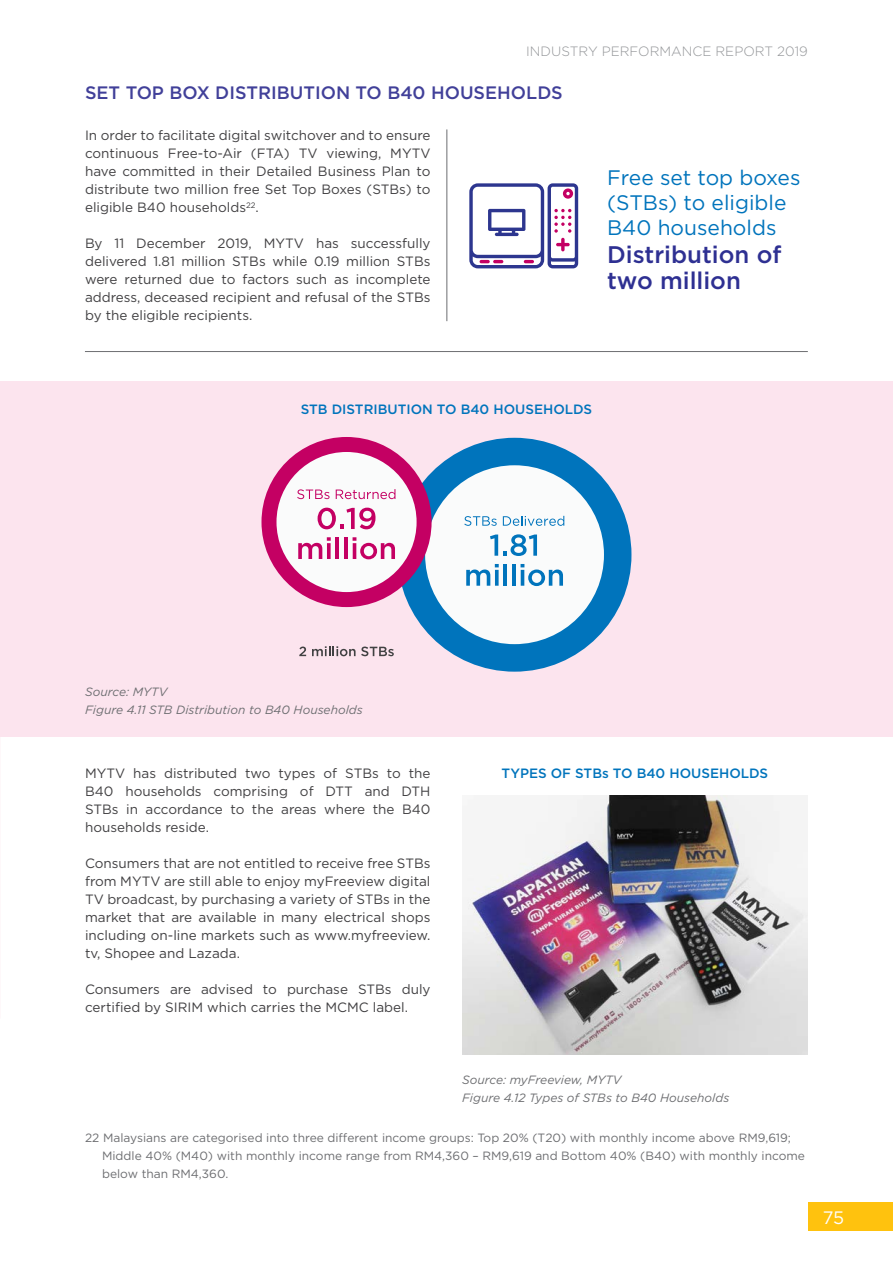
<style>
.page{position:relative;width:893px;height:1263px;background:#fff}
.page>*{position:absolute;margin:0;border:0;box-sizing:border-box;transform-origin:0 0}
.t1{font:500 24px/25.5px "Gotham";color:#2e3092}
.t2{font:21px/25.2px "Gotham";color:#0074bc}
.t3{font:500 18px "Gotham";color:#414099}
.t4{font:18px "Gotham";color:#fff}
.t5{font:13.5px/18px "Gotham";color:#414042;text-align:justify}
.t6{font:500 13.5px "Gotham";color:#0074bc}
.t7{font:300 13.5px "Gotham";color:#939598}
.t8{font:12px/18px "Gotham";color:#6d6e71}
.t9{font:italic 12px/18px "Gotham";color:#6d6e71}
</style>
<div class="page">
<div style="left:1px;top:381px;width:892px;height:356px;background:#fce4ee"></div>
<img style="left:462px;top:795px;width:346px;height:260px">
<hr style="left:446px;top:129px;width:1px;height:192px;background:#6d6e71">
<svg style="left:469px;top:183px;width:109px;height:85px"></svg>
<hr style="left:85px;top:351px;width:723px;height:1px;background:#6d6e71">
<svg style="left:299px;top:646px;width:7px;height:10px"></svg>
<svg style="left:312px;top:646px;width:82px;height:10px"></svg>
<svg style="left:410px;top:438px;width:221px;height:234px"></svg>
<svg style="left:464px;top:516px;width:33px;height:10px"></svg>
<svg style="left:503px;top:516px;width:61px;height:10px"></svg>
<svg style="left:490px;top:534px;width:47px;height:22px"></svg>
<svg style="left:466px;top:564px;width:33px;height:22px"></svg>
<hr style="left:504px;top:564px;width:3px;height:22px;background:#0074bc">
<hr style="left:512px;top:564px;width:4px;height:22px;background:#0074bc">
<svg style="left:521px;top:564px;width:42px;height:22px"></svg>
<svg style="left:261px;top:437px;width:171px;height:170px"></svg>
<div style="left:808px;top:1203px;width:85px;height:28px;background:#ffc20e"></div>
<p class="t7" style="left:526px;top:43px;width:283px">INDUSTRY PERFORMANCE REPORT 2019</p>
<h3 class="t3" style="left:85px;top:81px;width:479px">SET TOP BOX DISTRIBUTION TO B40 HOUSEHOLDS</h3>
<p class="t5" style="left:85px;top:126px;width:347px">In order to facilitate digital switchover and to ensure continuous Free-to-Air (FTA) TV viewing, MYTV have committed in their Detailed Business Plan to distribute two million free Set Top Boxes (STBs) to eligible B40 households<sup>22</sup>.</p>
<p class="t5" style="left:85px;top:234px;width:347px">By 11 December 2019, MYTV has successfully delivered 1.81 million STBs while 0.19 million STBs were returned due to factors such as incomplete address, deceased recipient and refusal of the STBs by the eligible recipients.</p>
<h2 class="t2" style="left:607px;top:164px;width:195px">Free set top boxes (STBs) to eligible<br>B40 households</h2>
<h1 class="t1" style="left:607px;top:242px;width:176px">Distribution of two million</h1>
<p class="t6" style="left:301px;top:401px;width:293px">STB DISTRIBUTION TO B40 HOUSEHOLDS</p>
<p class="t9" style="left:85px;top:683px;width:279px">Source: MYTV<br>Figure 4.11 STB Distribution to B40 Households</p>
<p class="t5" style="left:85px;top:763px;width:347px">MYTV has distributed two types of STBs to the B40 households comprising of DTT and DTH STBs in accordance to the areas where the B40 households reside.</p>
<p class="t5" style="left:85px;top:853px;width:347px">Consumers that are not entitled to receive free STBs from MYTV are still able to enjoy myFreeview digital TV broadcast, by purchasing a variety of STBs in the market that are available in many electrical shops including on-line markets such as www.myfreeview. tv, Shopee and Lazada.</p>
<p class="t5" style="left:85px;top:979px;width:347px">Consumers are advised to purchase STBs duly certified by SIRIM which carries the MCMC label.</p>
<p class="t6" style="left:502px;top:764px;width:268px">TYPES OF STBs TO B40 HOUSEHOLDS</p>
<p class="t9" style="left:462px;top:1071px;width:269px">Source: myFreeview, MYTV<br>Figure 4.12 Types of STBs to B40 Households</p>
<p class="t8" style="left:102px;top:1128px;width:704px;text-indent:-17px">22 Malaysians are categorised into three different income groups: Top 20% (T20) with monthly income above RM9,619;<br>Middle 40% (M40) with monthly income range from RM4,360 – RM9,619 and Bottom 40% (B40) with monthly income below than RM4,360.</p>
<h3 class="t4" style="left:823px;top:1206px;width:23px">75</h3>
</div>
